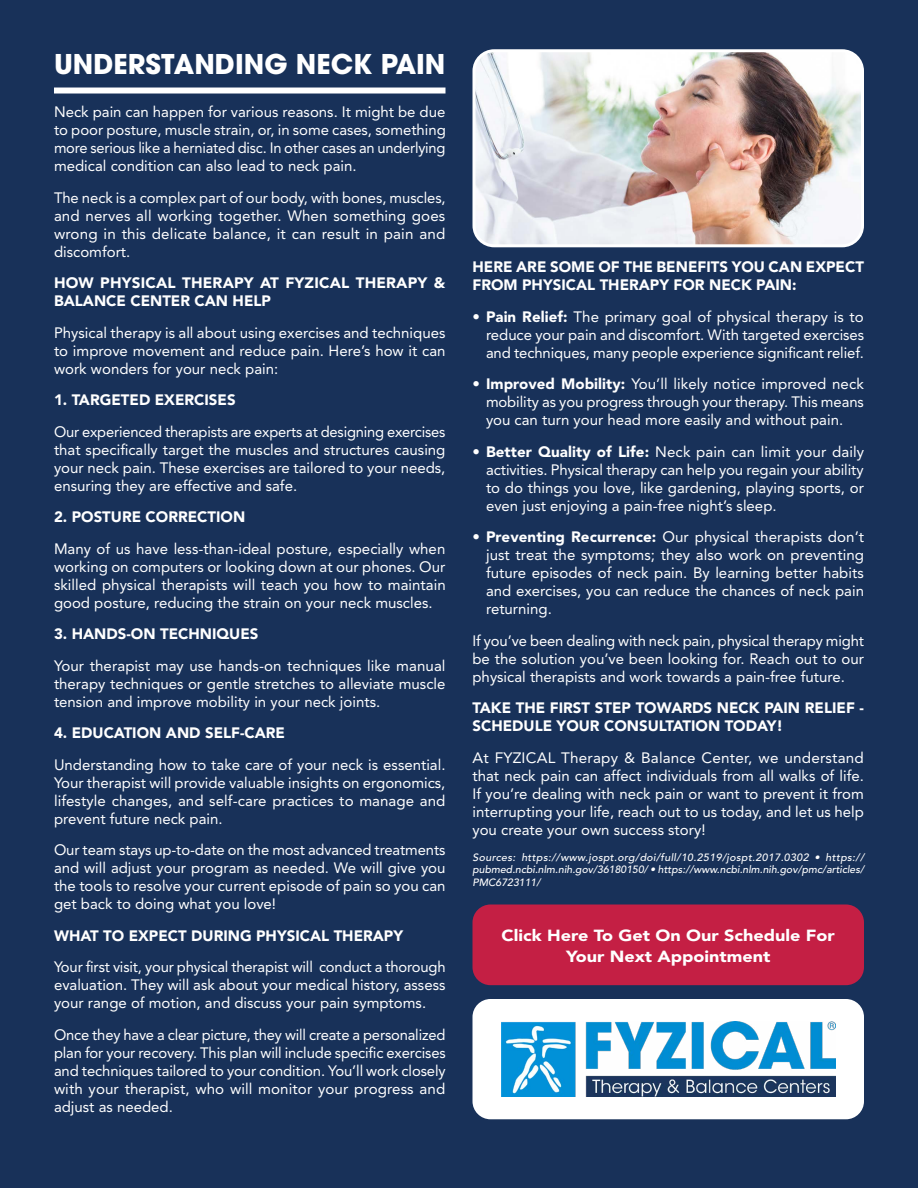
<style>
.page{position:relative;width:918px;height:1188px;background:#183159}
.page>*{position:absolute;margin:0;border:0;box-sizing:border-box;transform-origin:0 0}
.t1{font:700 27.15px "ITC Avant Garde Pro";color:#fff}
.t2{font:900 16.05px/21px "Avenir LT Std";color:#fff;text-align:center;scale:1.12 1}
.t3{font:15px/18px "Avenir LT Std";color:#fff;text-align:justify}
.t4{font:900 15px/18px "Avenir LT Std";color:#fff}
.t5{font:italic 500 10.5px/12.6px "Avenir LT Std";color:#fff;text-align:justify}
.s1{font-weight:900}
</style>
<div class="page">
<div style="left:54px;top:88px;width:392px;height:6px;background:#fff"></div>
<img style="left:476px;top:53px;width:386px;height:193px">
<div style="left:472px;top:49px;width:392px;height:198px;border:3px solid #fff;border-radius:20px"></div>
<div style="left:472px;top:999px;width:392px;height:120px;background:#fff;border-radius:18px"></div>
<img style="left:501px;top:1022px;width:334px;height:75px">
<div style="left:472px;top:904px;width:392px;height:81px;background:#c41f44;border-radius:18px"></div>
<h1 class="t1" style="left:54px;top:46px;width:393px">UNDERSTANDING NECK PAIN</h1>
<p class="t3" style="left:54px;top:103px;width:393px">Neck pain can happen for various reasons. It might be due to poor posture, muscle strain, or, in some cases, something more serious like a herniated disc. In other cases an underlying medical condition can also lead to neck pain.</p>
<p class="t3" style="left:54px;top:189px;width:393px">The neck is a complex part of our body, with bones, muscles, and nerves all working together. When something goes wrong in this delicate balance, it can result in pain and discomfort.</p>
<p class="t4" style="left:54px;top:274px;width:393px">HOW PHYSICAL THERAPY AT FYZICAL THERAPY &amp;<br>BALANCE CENTER CAN HELP</p>
<p class="t3" style="left:54px;top:324px;width:393px">Physical therapy is all about using exercises and techniques to improve movement and reduce pain. Here’s how it can work wonders for your neck pain:</p>
<p class="t4" style="left:54px;top:391px;width:183px">1. TARGETED EXERCISES</p>
<p class="t3" style="left:54px;top:423px;width:393px">Our experienced therapists are experts at designing exercises that specifically target the muscles and structures causing your neck pain. These exercises are tailored to your needs, ensuring they are effective and safe.</p>
<p class="t4" style="left:54px;top:508px;width:193px">2. POSTURE CORRECTION</p>
<p class="t3" style="left:54px;top:540px;width:393px">Many of us have less-than-ideal posture, especially when working on computers or looking down at our phones. Our skilled physical therapists will teach you how to maintain good posture, reducing the strain on your neck muscles.</p>
<p class="t4" style="left:54px;top:625px;width:206px">3. HANDS-ON TECHNIQUES</p>
<p class="t3" style="left:54px;top:657px;width:393px">Your therapist may use hands-on techniques like manual therapy techniques or gentle stretches to alleviate muscle tension and improve mobility in your neck joints.</p>
<p class="t4" style="left:54px;top:724px;width:233px">4. EDUCATION AND SELF-CARE</p>
<p class="t3" style="left:54px;top:756px;width:393px">Understanding how to take care of your neck is essential.<br>Your therapist will provide valuable insights on ergonomics, lifestyle changes, and self-care practices to manage and prevent future neck pain.</p>
<p class="t3" style="left:54px;top:841px;width:393px">Our team stays up-to-date on the most advanced treatments and will adjust your program as needed. We will give you the tools to resolve your current episode of pain so you can get back to doing what you love!</p>
<p class="t4" style="left:54px;top:926px;width:351px">WHAT TO EXPECT DURING PHYSICAL THERAPY</p>
<p class="t3" style="left:54px;top:958px;width:393px">Your first visit, your physical therapist will conduct a thorough evaluation. They will ask about your medical history, assess your range of motion, and discuss your pain symptoms.</p>
<p class="t3" style="left:54px;top:1026px;width:393px">Once they have a clear picture, they will create a personalized plan for your recovery. This plan will include specific exercises and techniques tailored to your condition. You’ll work closely with your therapist, who will monitor your progress and adjust as needed.</p>
<p class="t4" style="left:472px;top:258px;width:393px">HERE ARE SOME OF THE BENEFITS YOU CAN EXPECT<br>FROM PHYSICAL THERAPY FOR NECK PAIN:</p>
<p class="t3" style="left:486px;top:308px;width:380px;text-indent:-14px"><span class="s1">• Pain Relief:</span> The primary goal of physical therapy is to reduce your pain and discomfort. With targeted exercises and techniques, many people experience significant relief.</p>
<p class="t3" style="left:486px;top:375px;width:379px;text-indent:-14px"><span class="s1">• Improved Mobility:</span> You’ll likely notice improved neck mobility as you progress through your therapy. This means you can turn your head more easily and without pain.</p>
<p class="t3" style="left:486px;top:443px;width:380px;text-indent:-14px"><span class="s1">• Better Quality of Life:</span> Neck pain can limit your daily activities. Physical therapy can help you regain your ability to do things you love, like gardening, playing sports, or even just enjoying a pain-free night’s sleep.</p>
<p class="t3" style="left:486px;top:528px;width:380px;text-indent:-14px"><span class="s1">• Preventing Recurrence:</span> Our physical therapists don’t just treat the symptoms; they also work on preventing future episodes of neck pain. By learning better habits and exercises, you can reduce the chances of neck pain returning.</p>
<p class="t3" style="left:472px;top:632px;width:393px">If you’ve been dealing with neck pain, physical therapy might be the solution you’ve been looking for. Reach out to our physical therapists and work towards a pain-free future.</p>
<p class="t4" style="left:472px;top:699px;width:393px">TAKE THE FIRST STEP TOWARDS NECK PAIN RELIEF -<br>SCHEDULE YOUR CONSULTATION TODAY!</p>
<p class="t3" style="left:472px;top:749px;width:393px">At FYZICAL Therapy &amp; Balance Center, we understand that neck pain can affect individuals from all walks of life.<br>If you’re dealing with neck pain or want to prevent it from interrupting your life, reach out to us today, and let us help you create your own success story!</p>
<p class="t5" style="left:472px;top:851px;width:393px">Sources: https://www.jospt.org/doi/full/10.2519/jospt.2017.0302 • https:// pubmed.ncbi.nlm.nih.gov/36180150/ • https://www.ncbi.nlm.nih.gov/pmc/articles/ PMC6723111/</p>
<p class="t2" style="left:502px;top:925px;width:299px">Click Here To Get On Our Schedule For<br>Your Next Appointment</p>
</div>
